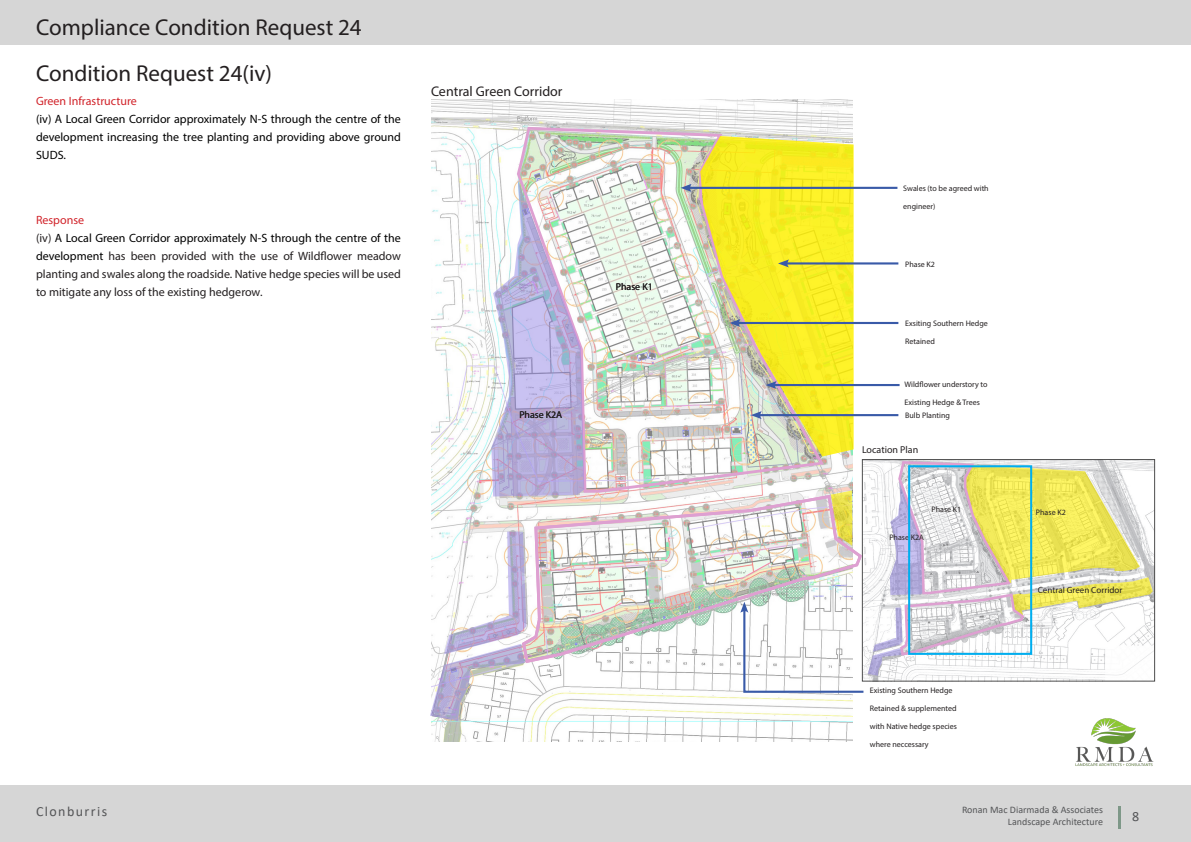
<style>
.page{position:relative;width:1191px;height:842px;background:#fff}
.page>*{position:absolute;margin:0;border:0;box-sizing:border-box;transform-origin:0 0}
.t1{font:23px "Myriad Pro";color:#231f20}
.TOC_header{font:14px "Myriad Pro";color:#231f20}
.t2{font:14px "Calibri";letter-spacing:.1em;color:#545557}
.TOC_header-2{font:12px/18px "Myriad Pro";color:#231f20;text-align:justify}
.TOC_header-3{font:12px/18px "Myriad Pro";color:#000;text-align:justify}
.TOC_header-4{font:12px "Myriad Pro";color:#d1232a}
.t3{font:10px/12px "Calibri";color:#545557;text-align:right}
.t4{font:10px "Myriad Pro";color:#231f20}
.TOC_header-5{font:9.9px "Myriad Pro";color:#231f20}
.t5{font:9px "Myriad Pro";color:#231f20}
.TOC_header-6{font:8px "Myriad Pro";color:#231f20}
.s1{color:#000}
</style>
<div class="page">
<div style="left:0;top:785px;width:1191px;height:57px;background:#d6d6d6"></div>
<div style="left:0;top:0;width:1191px;height:45px;background:#d6d6d6"></div>
<hr style="left:1117px;top:806px;width:3px;height:22px;background:#7e9888">
<img style="left:432px;top:99px;width:421px;height:642px">
<img style="left:515px;top:125px;width:311px;height:368px">
<img style="left:491px;top:179px;width:93px;height:317px">
<img style="left:1075px;top:718px;width:79px;height:48px">
<svg style="left:430px;top:532px;width:96px;height:189px"></svg>
<img style="left:700px;top:136px;width:153px;height:320px">
<svg style="left:740px;top:460px;width:412px;height:234px"></svg>
<hr style="left:736px;top:322px;width:162px;height:2px;background:#395aa8">
<svg style="left:729px;top:319px;width:11px;height:8px"></svg>
<hr style="left:785px;top:262px;width:113px;height:2px;background:#395aa8">
<svg style="left:778px;top:259px;width:11px;height:8px"></svg>
<hr style="left:758px;top:414px;width:140px;height:2px;background:#395aa8">
<svg style="left:750px;top:411px;width:12px;height:8px"></svg>
<hr style="left:772px;top:384px;width:127px;height:2px;background:#395aa8">
<svg style="left:765px;top:381px;width:11px;height:8px"></svg>
<img style="left:520px;top:493px;width:344px;height:172px">
<hr style="left:687px;top:187px;width:210px;height:2px;background:#395aa8">
<svg style="left:680px;top:184px;width:11px;height:8px"></svg>
<p class="t1" style="left:36px;top:13px;width:327px">Compliance Condition Request 24</p>
<p class="t1" style="left:36px;top:59px;width:237px">Condition Request 24(iv)</p>
<p class="TOC_header-4" style="left:36px;top:94px;width:102px">Green Infrastructure</p>
<p class="TOC_header-3" style="left:36px;top:110px;width:366px">(iv) A Local Green Corridor approximately N-S through the centre of the development increasing the tree planting and providing above ground SUDS.</p>
<p class="TOC_header-4" style="left:36px;top:213px;width:50px">Response</p>
<p class="TOC_header-2" style="left:36px;top:229px;width:366px">(iv) <span class="s1">A Local Green Corridor approximately N-S through the centre of the development</span> has been provided with the use of Wildflower meadow planting and swales along the roadside. Native hedge species will be used to mitigate any loss of the existing hedgerow.</p>
<p class="TOC_header" style="left:431px;top:82px;width:133px">Central Green Corridor</p>
<p class="TOC_header-5" style="left:519px;top:409px;width:44px">Phase K2A</p>
<p class="TOC_header-5" style="left:616px;top:281px;width:38px">Phase K1</p>
<p class="t2" style="left:36px;top:802px;width:73px">Clonburris</p>
<p class="TOC_header-6" style="left:903px;top:184px;width:87px">Swales (to be agreed with</p>
<p class="TOC_header-6" style="left:903px;top:202px;width:34px">engineer)</p>
<p class="TOC_header-6" style="left:905px;top:259px;width:31px">Phase K2</p>
<p class="TOC_header-6" style="left:905px;top:319px;width:84px">Exsiting Southern Hedge</p>
<p class="TOC_header-6" style="left:905px;top:337px;width:31px">Retained</p>
<p class="TOC_header-6" style="left:904px;top:379px;width:84px">Wildflower understory to</p>
<p class="TOC_header-6" style="left:904px;top:397px;width:77px">Existing Hedge &amp; Trees</p>
<p class="TOC_header-6" style="left:905px;top:411px;width:46px">Bulb Planting</p>
<p class="t4" style="left:862px;top:443px;width:58px">Location Plan</p>
<p class="TOC_header-6" style="left:931px;top:504px;width:31px">Phase K1</p>
<p class="TOC_header-6" style="left:889px;top:532px;width:36px">Phase K2A</p>
<p class="TOC_header-6" style="left:1036px;top:508px;width:31px">Phase K2</p>
<p class="t5" style="left:1037px;top:585px;width:86px">Central Green Corridor</p>
<p class="TOC_header-6" style="left:870px;top:685px;width:84px">Existing Southern Hedge</p>
<p class="TOC_header-6" style="left:870px;top:703px;width:88px">Retained &amp; supplemented</p>
<p class="TOC_header-6" style="left:870px;top:721px;width:89px">with Native hedge species</p>
<p class="TOC_header-6" style="left:870px;top:739px;width:60px">where neccessary</p>
<p class="t3" style="left:962px;top:804px;width:143px">Ronan Mac Diarmada &amp; Associates<br>Landscape Architecture</p>
<h2 class="t2" style="left:1132px;top:807px;width:9px">8</h2>
</div>
